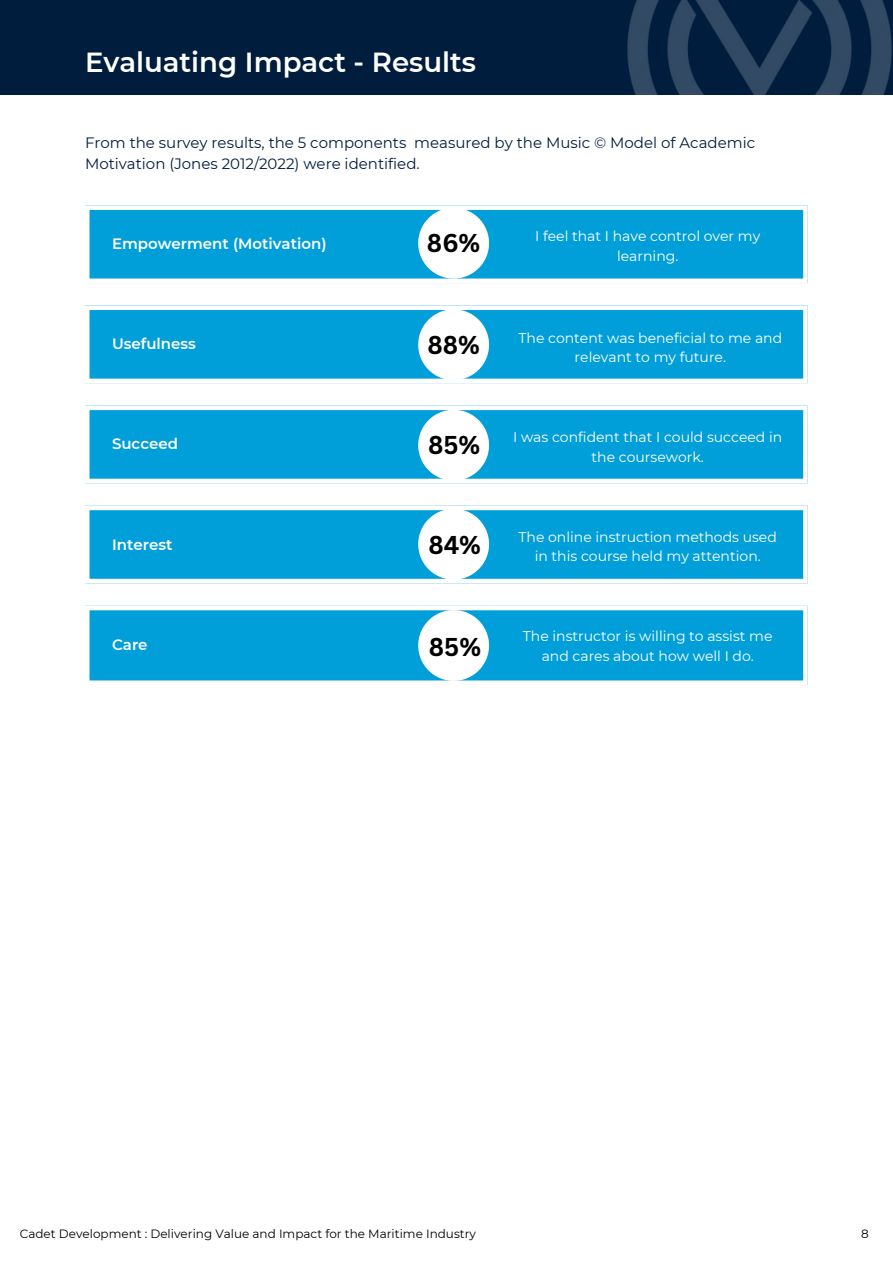
<style>
.page{position:relative;width:893px;height:1264px;background:#fff}
.page>*{position:absolute;margin:0;border:0;box-sizing:border-box;transform-origin:0 0}
.t1{font:600 27.6px "Montserrat";color:#fff}
.t2{font:700 25.05px "Canva Sans";color:#000}
.t3{font:15px/20.2px "Montserrat";color:#001d3e}
.t4{font:600 15px "Montserrat";color:#fff}
.t5{font:13.95px/19.5px "Montserrat";color:#fff;text-align:center}
.t6{font:12px "Montserrat";color:#000}
</style>
<div class="page">
<div style="left:0;top:0;width:892px;height:95px;background:#001d3e"></div>
<img style="left:627px;top:0;width:265px;height:95px">
<svg style="left:85px;top:210px;width:722px;height:470px;fill:#009fda"></svg>
<hr style="left:85px;top:210px;width:4px;height:68px;background:#fff">
<svg style="left:803px;top:210px;width:4px;height:68px"></svg>
<div style="left:85px;top:278px;width:722px;height:5px;background:#fff"></div>
<hr style="left:85px;top:310px;width:4px;height:68px;background:#fff">
<svg style="left:803px;top:310px;width:4px;height:68px"></svg>
<div style="left:85px;top:305px;width:722px;height:5px;background:#fff"></div>
<div style="left:85px;top:378px;width:722px;height:5px;background:#fff"></div>
<hr style="left:85px;top:410px;width:4px;height:68px;background:#fff">
<svg style="left:803px;top:410px;width:4px;height:68px"></svg>
<div style="left:85px;top:405px;width:722px;height:5px;background:#fff"></div>
<div style="left:85px;top:478px;width:722px;height:5px;background:#fff"></div>
<hr style="left:85px;top:510px;width:4px;height:69px;background:#fff">
<svg style="left:803px;top:510px;width:4px;height:69px"></svg>
<div style="left:85px;top:505px;width:722px;height:5px;background:#fff"></div>
<hr style="left:85px;top:579px;width:722px;height:4px;background:#fff">
<hr style="left:85px;top:610px;width:4px;height:70px;background:#fff">
<svg style="left:803px;top:610px;width:4px;height:70px"></svg>
<hr style="left:85px;top:606px;width:722px;height:4px;background:#fff">
<svg style="left:418px;top:209px;width:71px;height:69px"></svg>
<svg style="left:418px;top:310px;width:71px;height:69px"></svg>
<svg style="left:418px;top:410px;width:71px;height:69px"></svg>
<svg style="left:418px;top:510px;width:71px;height:69px"></svg>
<svg style="left:418px;top:610px;width:71px;height:71px"></svg>
<p class="t1" style="left:85px;top:45px;width:392px">Evaluating Impact - Results</p>
<p class="t3" style="left:85px;top:133px;width:671px">From the survey results, the 5 components measured by the Music © Model of Academic<br>Motivation (Jones 2012/2022) were identified.</p>
<p class="t4" style="left:112px;top:235px;width:216px">Empowerment (Motivation)</p>
<p class="t2" style="left:427px;top:225px;width:55px">86%</p>
<p class="t5" style="left:535px;top:226px;width:226px">I feel that I have control over my learning.</p>
<p class="t4" style="left:112px;top:335px;width:85px">Usefulness</p>
<p class="t2" style="left:427px;top:327px;width:54px">88%</p>
<p class="t5" style="left:518px;top:328px;width:265px">The content was beneficial to me and relevant to my future.</p>
<p class="t4" style="left:112px;top:435px;width:67px">Succeed</p>
<p class="t2" style="left:428px;top:427px;width:54px">85%</p>
<p class="t5" style="left:513px;top:427px;width:271px">I was confident that I could succeed in the coursework.</p>
<p class="t4" style="left:112px;top:535px;width:62px">Interest</p>
<p class="t2" style="left:428px;top:527px;width:54px">84%</p>
<p class="t5" style="left:518px;top:527px;width:260px">The online instruction methods used in this course held my attention.</p>
<p class="t4" style="left:112px;top:635px;width:37px">Care</p>
<p class="t2" style="left:429px;top:628px;width:54px">85%</p>
<p class="t5" style="left:523px;top:626px;width:251px">The instructor is willing to assist me and cares about how well I do.</p>
<p class="t6" style="left:20px;top:1226px;width:457px">Cadet Development : Delivering Value and Impact for the Maritime Industry</p>
<p class="t6" style="left:861px;top:1226px;width:9px">8</p>
</div>
